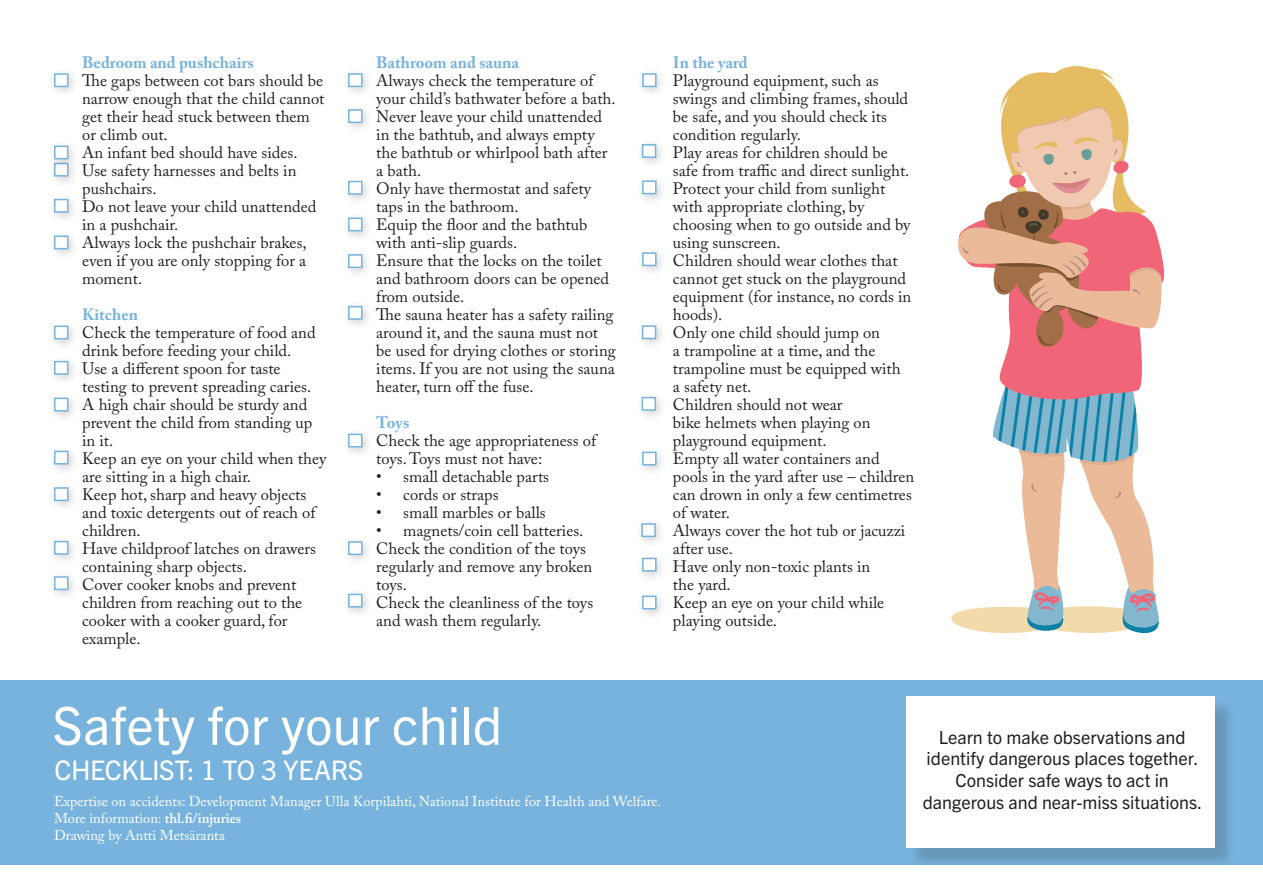
<style>
.page{position:relative;width:1263px;height:893px;background:#fff}
.page>*{position:absolute;margin:0;border:0;box-sizing:border-box;transform-origin:0 0}
.t1{font:52.5px "Trade Gothic Next LT Pro";color:#fff}
.t2{font:27px "Trade Gothic Next LT Pro";letter-spacing:-.015em;color:#fff}
.t3{font:18px/21.6px "Trade Gothic Next LT Pro";color:#231f20;text-align:center}
.t4{font:16.5px/18px "Adobe Caslon Pro";color:#231f20}
.t5{font:700 16.5px "Adobe Caslon Pro";color:#77b3dc}
.t6{font:14.25px/17.1px "Adobe Caslon Pro";color:#fff}
.s1{font-weight:600}
</style>
<div class="page">
<div style="left:0;top:680px;width:1263px;height:185px;background:#77b3dc"></div>
<svg style="left:951px;top:66px;width:214px;height:567px"></svg>
<div style="left:48px;top:320px;width:31px;height:30px;background:#231f20;opacity:.2"></div>
<div style="left:54px;top:326px;width:14px;height:13px;background:#fff;border:2px solid #77b3dc"></div>
<div style="left:48px;top:392px;width:31px;height:30px;background:#231f20;opacity:.2"></div>
<div style="left:54px;top:398px;width:14px;height:13px;background:#fff;border:2px solid #77b3dc"></div>
<div style="left:48px;top:445px;width:31px;height:30px;background:#231f20;opacity:.2"></div>
<div style="left:54px;top:451px;width:14px;height:14px;background:#fff;border:2px solid #77b3dc"></div>
<div style="left:48px;top:481px;width:31px;height:31px;background:#231f20;opacity:.2"></div>
<div style="left:54px;top:487px;width:14px;height:14px;background:#fff;border:2px solid #77b3dc"></div>
<div style="left:48px;top:355px;width:31px;height:31px;background:#231f20;opacity:.2"></div>
<div style="left:54px;top:361px;width:14px;height:14px;background:#fff;border:2px solid #77b3dc"></div>
<div style="left:48px;top:535px;width:31px;height:31px;background:#231f20;opacity:.2"></div>
<div style="left:54px;top:541px;width:14px;height:14px;background:#fff;border:2px solid #77b3dc"></div>
<div style="left:48px;top:230px;width:31px;height:30px;background:#231f20;opacity:.2"></div>
<div style="left:54px;top:235px;width:14px;height:14px;background:#fff;border:2px solid #77b3dc"></div>
<div style="left:48px;top:193px;width:31px;height:31px;background:#231f20;opacity:.2"></div>
<div style="left:54px;top:199px;width:14px;height:14px;background:#fff;border:2px solid #77b3dc"></div>
<div style="left:48px;top:157px;width:31px;height:30px;background:#231f20;opacity:.2"></div>
<div style="left:54px;top:163px;width:14px;height:14px;background:#fff;border:2px solid #77b3dc"></div>
<div style="left:48px;top:67px;width:31px;height:31px;background:#231f20;opacity:.2"></div>
<div style="left:54px;top:73px;width:14px;height:14px;background:#fff;border:2px solid #77b3dc"></div>
<div style="left:48px;top:140px;width:31px;height:30px;background:#231f20;opacity:.2"></div>
<div style="left:54px;top:146px;width:14px;height:13px;background:#fff;border:2px solid #77b3dc"></div>
<div style="left:48px;top:570px;width:31px;height:31px;background:#231f20;opacity:.2"></div>
<div style="left:54px;top:576px;width:14px;height:14px;background:#fff;border:2px solid #77b3dc"></div>
<div style="left:342px;top:67px;width:31px;height:31px;background:#231f20;opacity:.2"></div>
<div style="left:348px;top:73px;width:14px;height:14px;background:#fff;border:2px solid #77b3dc"></div>
<div style="left:342px;top:103px;width:31px;height:31px;background:#231f20;opacity:.2"></div>
<div style="left:348px;top:109px;width:14px;height:14px;background:#fff;border:2px solid #77b3dc"></div>
<div style="left:342px;top:175px;width:31px;height:31px;background:#231f20;opacity:.2"></div>
<div style="left:348px;top:181px;width:14px;height:14px;background:#fff;border:2px solid #77b3dc"></div>
<div style="left:342px;top:212px;width:31px;height:30px;background:#231f20;opacity:.2"></div>
<div style="left:348px;top:217px;width:14px;height:14px;background:#fff;border:2px solid #77b3dc"></div>
<div style="left:342px;top:248px;width:31px;height:31px;background:#231f20;opacity:.2"></div>
<div style="left:348px;top:254px;width:14px;height:14px;background:#fff;border:2px solid #77b3dc"></div>
<div style="left:342px;top:300px;width:31px;height:31px;background:#231f20;opacity:.2"></div>
<div style="left:348px;top:306px;width:14px;height:14px;background:#fff;border:2px solid #77b3dc"></div>
<div style="left:342px;top:428px;width:31px;height:30px;background:#231f20;opacity:.2"></div>
<div style="left:348px;top:434px;width:14px;height:13px;background:#fff;border:2px solid #77b3dc"></div>
<div style="left:342px;top:535px;width:31px;height:31px;background:#231f20;opacity:.2"></div>
<div style="left:348px;top:541px;width:14px;height:14px;background:#fff;border:2px solid #77b3dc"></div>
<div style="left:342px;top:588px;width:31px;height:30px;background:#231f20;opacity:.2"></div>
<div style="left:348px;top:594px;width:14px;height:14px;background:#fff;border:2px solid #77b3dc"></div>
<div style="left:636px;top:67px;width:31px;height:31px;background:#231f20;opacity:.2"></div>
<div style="left:642px;top:73px;width:15px;height:14px;background:#fff;border:2px solid #77b3dc"></div>
<div style="left:636px;top:138px;width:31px;height:31px;background:#231f20;opacity:.2"></div>
<div style="left:642px;top:144px;width:14px;height:14px;background:#fff;border:2px solid #77b3dc"></div>
<div style="left:636px;top:175px;width:31px;height:30px;background:#231f20;opacity:.2"></div>
<div style="left:642px;top:180px;width:15px;height:14px;background:#fff;border:2px solid #77b3dc"></div>
<div style="left:636px;top:246px;width:31px;height:31px;background:#231f20;opacity:.2"></div>
<div style="left:642px;top:252px;width:15px;height:14px;background:#fff;border:2px solid #77b3dc"></div>
<div style="left:636px;top:319px;width:31px;height:31px;background:#231f20;opacity:.2"></div>
<div style="left:642px;top:325px;width:14px;height:14px;background:#fff;border:2px solid #77b3dc"></div>
<div style="left:636px;top:391px;width:31px;height:31px;background:#231f20;opacity:.2"></div>
<div style="left:642px;top:397px;width:14px;height:14px;background:#fff;border:2px solid #77b3dc"></div>
<div style="left:636px;top:446px;width:31px;height:30px;background:#231f20;opacity:.2"></div>
<div style="left:642px;top:452px;width:15px;height:13px;background:#fff;border:2px solid #77b3dc"></div>
<div style="left:635px;top:517px;width:32px;height:31px;background:#231f20;opacity:.2"></div>
<div style="left:641px;top:523px;width:15px;height:14px;background:#fff;border:2px solid #77b3dc"></div>
<div style="left:636px;top:552px;width:31px;height:30px;background:#231f20;opacity:.2"></div>
<div style="left:642px;top:558px;width:15px;height:14px;background:#fff;border:2px solid #77b3dc"></div>
<div style="left:636px;top:590px;width:31px;height:30px;background:#231f20;opacity:.2"></div>
<div style="left:642px;top:596px;width:15px;height:13px;background:#fff;border:2px solid #77b3dc"></div>
<div style="left:909px;top:700px;width:326px;height:169px;background:#231f20;opacity:.2"></div>
<div style="left:906px;top:697px;width:309px;height:151px;background:#fff"></div>
<p class="t5" style="left:82px;top:52px;width:173px">Bedroom and pushchairs</p>
<p class="t4" style="left:82px;top:71px;width:244px">The gaps between cot bars should be narrow enough that the child cannot get their head stuck between them or climb out.<br>An infant bed should have sides.<br>Use safety harnesses and belts in pushchairs.<br>Do not leave your child unattended in a pushchair.<br>Always lock the pushchair brakes, even if you are only stopping for a moment.</p>
<p class="t5" style="left:82px;top:304px;width:57px">Kitchen</p>
<p class="t4" style="left:82px;top:323px;width:246px">Check the temperature of food and drink before feeding your child.<br>Use a different spoon for taste testing to prevent spreading caries.<br>A high chair should be sturdy and prevent the child from standing up in it.<br>Keep an eye on your child when they are sitting in a high chair.<br>Keep hot, sharp and heavy objects and toxic detergents out of reach of children.<br>Have childproof latches on drawers containing sharp objects.<br>Cover cooker knobs and prevent children from reaching out to the cooker with a cooker guard, for example.</p>
<p class="t5" style="left:376px;top:52px;width:144px">Bathroom and sauna</p>
<p class="t4" style="left:376px;top:71px;width:241px">Always check the temperature of your child’s bathwater before a bath.<br>Never leave your child unattended in the bathtub, and always empty the bathtub or whirlpool bath after a bath.<br>Only have thermostat and safety taps in the bathroom.<br>Equip the floor and the bathtub with anti-slip guards.<br>Ensure that the locks on the toilet and bathroom doors can be opened from outside.<br>The sauna heater has a safety railing around it, and the sauna must not be used for drying clothes or storing items. If you are not using the sauna heater, turn off the fuse.</p>
<p class="t5" style="left:376px;top:412px;width:35px">Toys</p>
<p class="t4" style="left:376px;top:431px;width:221px">Check the age appropriateness of toys. Toys must not have:</p>
<p class="t4" style="left:376px;top:467px;width:174px">• small detachable parts</p>
<p class="t4" style="left:376px;top:485px;width:124px">• cords or straps</p>
<p class="t4" style="left:376px;top:503px;width:171px">• small marbles or balls</p>
<p class="t4" style="left:376px;top:521px;width:218px">• magnets/coin cell batteries.<br>Check the condition of the toys regularly and remove any broken toys.<br>Check the cleanliness of the toys and wash them regularly.</p>
<p class="t5" style="left:673px;top:52px;width:76px">In the yard</p>
<p class="t4" style="left:673px;top:71px;width:243px">Playground equipment, such as swings and climbing frames, should be safe, and you should check its condition regularly.<br>Play areas for children should be safe from traffic and direct sunlight.<br>Protect your child from sunlight with appropriate clothing, by choosing when to go outside and by using sunscreen.<br>Children should wear clothes that cannot get stuck on the playground equipment (for instance, no cords in hoods).<br>Only one child should jump on<br>a trampoline at a time, and the trampoline must be equipped with<br>a safety net.<br>Children should not wear<br>bike helmets when playing on playground equipment.<br>Empty all water containers and pools in the yard after use – children can drown in only a few centimetres of water.<br>Always cover the hot tub or jacuzzi after use.<br>Have only non-toxic plants in<br>the yard.<br>Keep an eye on your child while playing outside.</p>
<h1 class="t1" style="left:52px;top:689px;width:451px">Safety for your child</h1>
<h2 class="t2" style="left:55px;top:751px;width:310px">CHECKLIST: 1 TO 3 YEARS</h2>
<p class="t6" style="left:54px;top:792px;width:609px">Expertise on accidents: Development Manager Ulla Korpilahti, National Institute for Health and Welfare.<br>More information: <span class="s1">thl.fi/injuries<br></span>Drawing by Antti Metsäranta</p>
<p class="t3" style="left:923px;top:725px;width:281px">Learn to make observations and identify dangerous places together.<br>Consider safe ways to act in dangerous and near-miss situations.</p>
</div>
